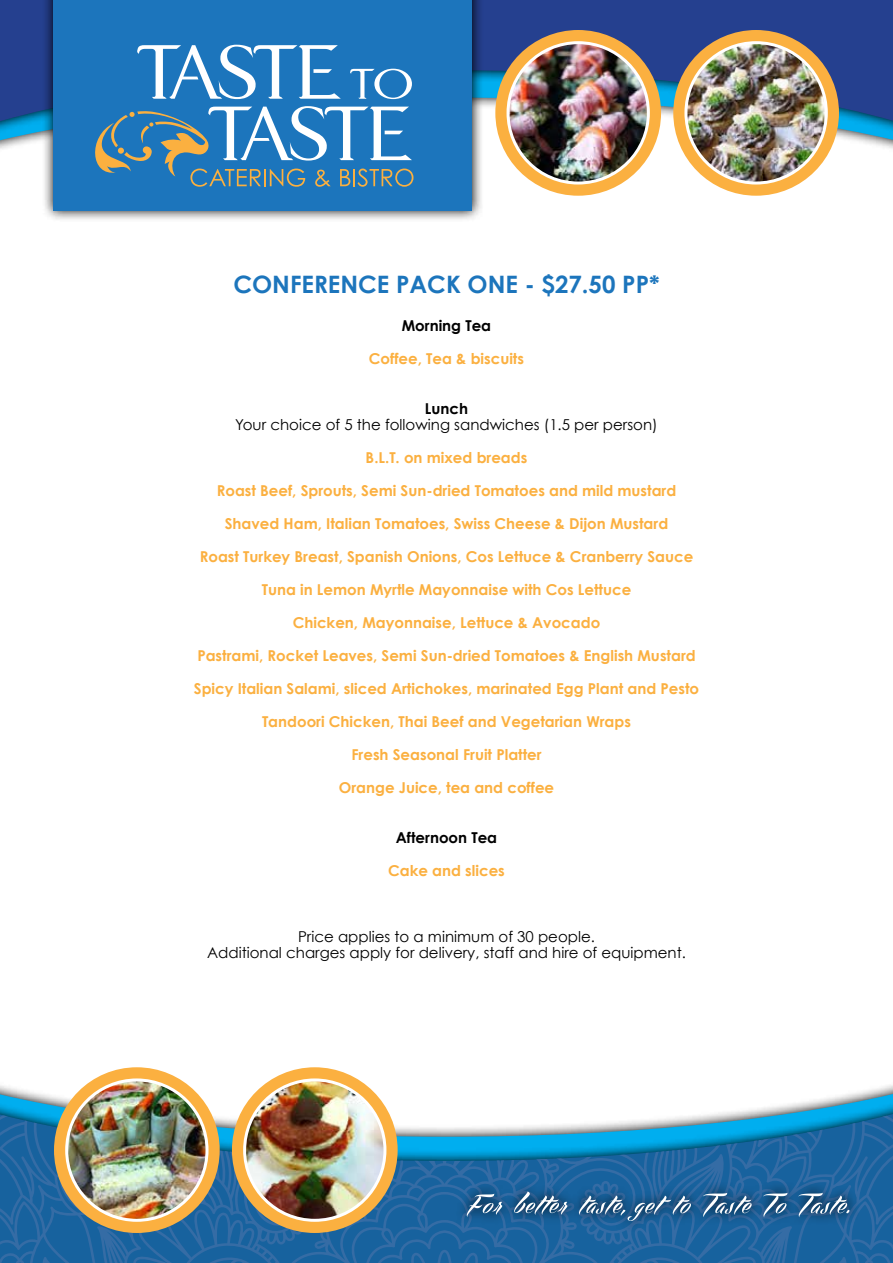
<style>
.page{position:relative;width:893px;height:1263px;background:#fff}
.page>*{position:absolute;margin:0;border:0;box-sizing:border-box;transform-origin:0 0}
.t1{font:700 24px "Century Gothic";color:#1c75bc}
.t2{font:700 15px "Century Gothic";color:#fbb040}
.t3{font:15px/16.5px "Century Gothic";color:#000;text-align:center}
.t4{font:700 15px "Century Gothic";color:#000}
</style>
<div class="page">
<svg style="left:0;top:0;width:893px;height:128px;background:#264994"></svg>
<svg style="left:0;top:1089px;width:893px;height:9px"></svg>
<svg style="left:0;top:1098px;width:893px;height:10px"></svg>
<svg style="left:0;top:1108px;width:893px;height:6px"></svg>
<svg style="left:0;top:1114px;width:893px;height:149px;background:#2a76ac"></svg>
<svg style="left:456px;top:1181px;width:404px;height:51px;background:#1f629b"></svg>
<svg style="left:467px;top:1193px;width:35px;height:24px"></svg>
<svg style="left:514px;top:1191px;width:53px;height:25px"></svg>
<svg style="left:579px;top:1195px;width:112px;height:26px;background:#42729b"></svg>
<svg style="left:703px;top:1192px;width:49px;height:25px"></svg>
<svg style="left:763px;top:1192px;width:24px;height:25px"></svg>
<svg style="left:798px;top:1192px;width:51px;height:25px"></svg>
<svg style="left:495px;top:30px;width:166px;height:166px;background:#f9b653"></svg>
<img style="left:508px;top:43px;width:140px;height:140px;border-radius:70px">
<div style="left:506px;top:41px;width:144px;height:144px;border:3px solid #fff;border-radius:50%"></div>
<svg style="left:673px;top:30px;width:166px;height:166px;background:#f9b652"></svg>
<img style="left:686px;top:43px;width:140px;height:140px;border-radius:70px">
<div style="left:684px;top:41px;width:144px;height:144px;border:3px solid #fff;border-radius:50%"></div>
<svg style="left:54px;top:1067px;width:166px;height:166px;background:#f8b652"></svg>
<img style="left:67px;top:1080px;width:140px;height:140px;border-radius:70px">
<div style="left:65px;top:1078px;width:144px;height:144px;border:3px solid #fff;border-radius:50%"></div>
<svg style="left:232px;top:1067px;width:166px;height:166px;background:#f9b653"></svg>
<img style="left:245px;top:1080px;width:140px;height:140px;border-radius:70px">
<div style="left:243px;top:1078px;width:143px;height:144px;border:3px solid #fff;border-radius:50%"></div>
<svg style="left:42px;top:0;width:441px;height:220px;background:#92a0b3"></svg>
<div style="left:54px;top:0;width:418px;height:211px;background:#1c75bc"></div>
<svg style="left:137px;top:45px;width:204px;height:54px"></svg>
<svg style="left:350px;top:69px;width:62px;height:30px"></svg>
<svg style="left:95px;top:106px;width:318px;height:81px"></svg>
<h1 class="t1" style="left:233px;top:269px;width:428px">CONFERENCE PACK ONE - $27.50 PP*</h1>
<p class="t4" style="left:402px;top:316px;width:91px">Morning Tea</p>
<p class="t2" style="left:369px;top:349px;width:157px">Coffee, Tea &amp; biscuits</p>
<p class="t4" style="left:425px;top:399px;width:45px">Lunch</p>
<p class="t3" style="left:235px;top:416px;width:424px">Your choice of 5 the following sandwiches (1.5 per person)</p>
<p class="t2" style="left:366px;top:448px;width:163px">B.L.T. on mixed breads</p>
<p class="t2" style="left:217px;top:481px;width:461px">Roast Beef, Sprouts, Semi Sun-dried Tomatoes and mild mustard</p>
<p class="t2" style="left:225px;top:514px;width:445px">Shaved Ham, Italian Tomatoes, Swiss Cheese &amp; Dijon Mustard</p>
<p class="t2" style="left:200px;top:547px;width:495px">Roast Turkey Breast, Spanish Onions, Cos Lettuce &amp; Cranberry Sauce</p>
<p class="t2" style="left:262px;top:580px;width:371px">Tuna in Lemon Myrtle Mayonnaise with Cos Lettuce</p>
<p class="t2" style="left:293px;top:613px;width:309px">Chicken, Mayonnaise, Lettuce &amp; Avocado</p>
<p class="t2" style="left:197px;top:646px;width:500px">Pastrami, Rocket Leaves, Semi Sun-dried Tomatoes &amp; English Mustard</p>
<p class="t2" style="left:194px;top:679px;width:507px">Spicy Italian Salami, sliced Artichokes, marinated Egg Plant and Pesto</p>
<p class="t2" style="left:262px;top:712px;width:370px">Tandoori Chicken, Thai Beef and Vegetarian Wraps</p>
<p class="t2" style="left:351px;top:745px;width:192px">Fresh Seasonal Fruit Platter</p>
<p class="t2" style="left:339px;top:778px;width:217px">Orange Juice, tea and coffee</p>
<p class="t4" style="left:396px;top:828px;width:103px">Afternoon Tea</p>
<p class="t2" style="left:388px;top:861px;width:118px">Cake and slices</p>
<p class="t3" style="left:207px;top:928px;width:480px">Price applies to a minimum of 30 people.<br>Additional charges apply for delivery, staff and hire of equipment.</p>
</div>
